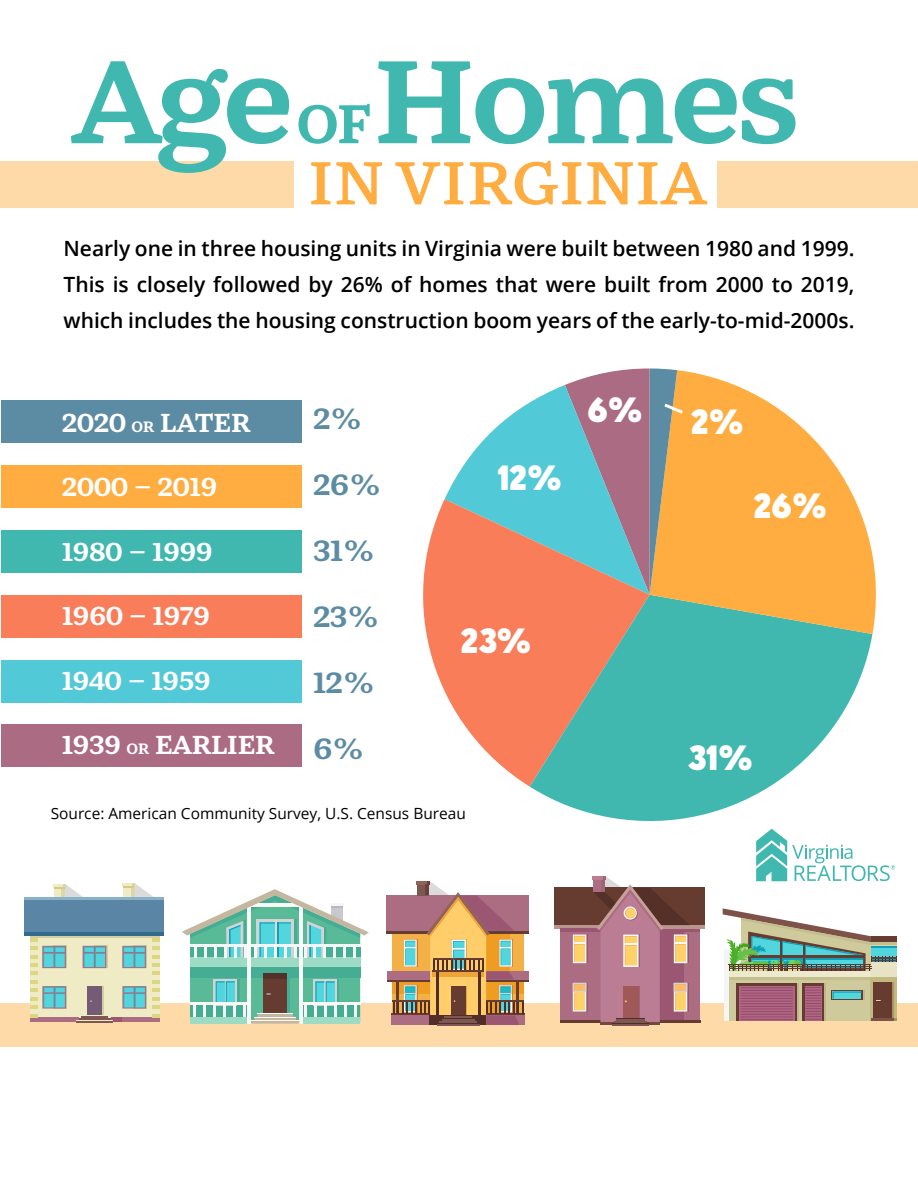
<style>
.page{position:relative;width:918px;height:1188px;background:#fff}
.page>*{position:absolute;margin:0;border:0;box-sizing:border-box;transform-origin:0 0}
.t1{font:700 128.7px "Mala";letter-spacing:-.04em;color:#40b8b0}
.t2{font:600 66.3px "Mala";color:#ffad40}
.t3{font:39.3px "Filicudi Solid";letter-spacing:-.03em;color:#fff}
.t4{font:700 32.1px/65.8px "Mala";letter-spacing:-.02em;color:#5c8ca3}
.t5{font:700 28.5px "Mala";letter-spacing:-.02em;color:#fff}
.t6{font:600 21px/36px "Open Sans";color:#000;text-align:justify}
.t7{font:15.45px "Open Sans";color:#000}
.s1{font-size:59.7px}
.s2{font-size:16.5px}
</style>
<div class="page">
<div style="left:0;top:161px;width:294px;height:46px;background:#ffdaa9"></div>
<div style="left:0;top:1003px;width:918px;height:46px;background:#ffdaa9"></div>
<div style="left:718px;top:161px;width:200px;height:46px;background:#ffdaa9"></div>
<svg style="left:423px;top:499px;width:107px;height:288px;fill:#fa7d59"></svg>
<svg style="left:530px;top:595px;width:342px;height:234px;fill:#40b8b0"></svg>
<svg style="left:650px;top:371px;width:226px;height:263px;fill:#ffad40"></svg>
<svg style="left:445px;top:368px;width:241px;height:227px;background:#a8aca5"></svg>
<div style="left:1px;top:401px;width:300px;height:42px;background:#5c8ca3"></div>
<div style="left:1px;top:466px;width:300px;height:42px;background:#ffad40"></div>
<div style="left:1px;top:530px;width:300px;height:43px;background:#40b8b0"></div>
<div style="left:1px;top:595px;width:300px;height:42px;background:#fa7d59"></div>
<div style="left:1px;top:660px;width:300px;height:42px;background:#52c9d6"></div>
<div style="left:1px;top:725px;width:300px;height:42px;background:#ab6b82"></div>
<svg style="left:182px;top:889px;width:187px;height:135px"></svg>
<div style="left:392px;top:982px;width:132px;height:11px;background:#ef9c22"></div>
<div style="left:391px;top:1015px;width:133px;height:10px;background:#ac6c82"></div>
<hr style="left:391px;top:1013px;width:133px;height:2px;background:#663c31">
<div style="left:386px;top:895px;width:143px;height:36px;background:#ac6c82"></div>
<div style="left:387px;top:971px;width:142px;height:11px;background:#663c31"></div>
<div style="left:387px;top:971px;width:142px;height:9px;background:#ac6c82"></div>
<hr style="left:486px;top:1001px;width:38px;height:1px;background:#663c31">
<hr style="left:392px;top:1001px;width:38px;height:1px;background:#663c31">
<svg style="left:393px;top:881px;width:130px;height:144px"></svg>
<div style="left:560px;top:928px;width:140px;height:93px;background:#ac6c82"></div>
<hr style="left:660px;top:928px;width:40px;height:4px;background:#9b5771">
<hr style="left:560px;top:1021px;width:141px;height:2px;background:#663c31">
<hr style="left:554px;top:925px;width:151px;height:4px;background:#ba9590">
<div style="left:554px;top:888px;width:151px;height:37px;background:#663c31"></div>
<hr style="left:560px;top:928px;width:41px;height:4px;background:#9b5771">
<div style="left:573px;top:934px;width:15px;height:29px;background:#c097a7"></div>
<svg style="left:586px;top:983px;width:2px;height:29px"></svg>
<svg style="left:573px;top:983px;width:13px;height:29px"></svg>
<svg style="left:573px;top:934px;width:13px;height:29px"></svg>
<hr style="left:592px;top:876px;width:14px;height:4px;background:#ba7d94">
<svg style="left:593px;top:876px;width:97px;height:149px"></svg>
<svg style="left:53px;top:884px;width:30px;height:13px"></svg>
<hr style="left:122px;top:883px;width:13px;height:4px;background:#efecc5">
<svg style="left:123px;top:883px;width:30px;height:14px"></svg>
<div style="left:30px;top:934px;width:129px;height:87px;background:#efecc5"></div>
<hr style="left:30px;top:935px;width:129px;height:3px;background:#d2ce9e">
<div style="left:30px;top:1017px;width:129px;height:5px;background:#ac6c82"></div>
<div style="left:24px;top:898px;width:140px;height:37px;background:#326b8e"></div>
<div style="left:24px;top:897px;width:140px;height:35px;background:#5b85a5"></div>
<div style="left:88px;top:986px;width:15px;height:30px;background:#d2ce9e"></div>
<div style="left:88px;top:986px;width:14px;height:30px;background:#745c77"></div>
<div style="left:53px;top:946px;width:14px;height:22px;background:#d2ce9e"></div>
<div style="left:54px;top:986px;width:13px;height:23px;background:#ccbf99"></div>
<div style="left:99px;top:1017px;width:23px;height:5px;background:#9b5771"></div>
<hr style="left:81px;top:1015px;width:27px;height:3px;background:#efecc5">
<hr style="left:76px;top:1020px;width:37px;height:3px;background:#efecc5">
<hr style="left:81px;top:1016px;width:27px;height:2px;background:#7f5752">
<hr style="left:79px;top:1018px;width:32px;height:2px;background:#7f5752">
<hr style="left:76px;top:1021px;width:37px;height:2px;background:#7f5752">
<div style="left:134px;top:946px;width:13px;height:22px;background:#d2ce9e"></div>
<svg style="left:122px;top:946px;width:24px;height:22px"></svg>
<div style="left:134px;top:986px;width:13px;height:23px;background:#cbbd99"></div>
<svg style="left:122px;top:986px;width:24px;height:23px"></svg>
<div style="left:94px;top:946px;width:13px;height:22px;background:#c4ab94"></div>
<svg style="left:83px;top:946px;width:23px;height:22px"></svg>
<hr style="left:24px;top:897px;width:140px;height:3px;background:#89b1c9">
<svg style="left:30px;top:938px;width:36px;height:79px"></svg>
<svg style="left:152px;top:938px;width:7px;height:3px"></svg>
<svg style="left:152px;top:947px;width:7px;height:70px"></svg>
<div style="left:727px;top:971px;width:144px;height:50px;background:#ceca9b"></div>
<div style="left:727px;top:971px;width:144px;height:6px;background:#ede9cc"></div>
<hr style="left:725px;top:949px;width:4px;height:72px;background:#f5f5f5">
<div style="left:736px;top:983px;width:61px;height:38px;background:#663c31"></div>
<div style="left:802px;top:983px;width:22px;height:38px;background:#663c31"></div>
<div style="left:739px;top:986px;width:55px;height:35px;background:#b26685"></div>
<hr style="left:741px;top:987px;width:52px;height:1px;background:#8e4a66">
<hr style="left:741px;top:990px;width:52px;height:1px;background:#8e4a66">
<hr style="left:741px;top:993px;width:52px;height:1px;background:#8e4a66">
<hr style="left:741px;top:995px;width:52px;height:1px;background:#8e4a66">
<hr style="left:741px;top:998px;width:52px;height:1px;background:#8e4a66">
<hr style="left:741px;top:1001px;width:52px;height:1px;background:#8e4a66">
<hr style="left:741px;top:1003px;width:52px;height:1px;background:#8e4a66">
<hr style="left:741px;top:1006px;width:52px;height:1px;background:#8e4a66">
<hr style="left:741px;top:1009px;width:52px;height:1px;background:#8e4a66">
<hr style="left:741px;top:1011px;width:52px;height:1px;background:#8e4a66">
<hr style="left:741px;top:1014px;width:52px;height:1px;background:#8e4a66">
<hr style="left:741px;top:1017px;width:52px;height:1px;background:#8e4a66">
<hr style="left:741px;top:1019px;width:52px;height:1px;background:#8e4a66">
<div style="left:805px;top:986px;width:17px;height:35px;background:#b26685"></div>
<svg style="left:805px;top:987px;width:16px;height:33px"></svg>
<hr style="left:729px;top:977px;width:142px;height:3px;background:#c4bf90">
<hr style="left:797px;top:983px;width:2px;height:38px;background:#c1b48f">
<hr style="left:824px;top:983px;width:2px;height:38px;background:#c1b48f">
<div style="left:871px;top:962px;width:26px;height:15px;background:#e8e3c4"></div>
<div style="left:870px;top:977px;width:27px;height:44px;background:linear-gradient(to bottom,#c1b980,#c1b980)"></div>
<hr style="left:892px;top:983px;width:2px;height:38px;background:#aa9361">
<div style="left:874px;top:983px;width:18px;height:38px;background:#663c31"></div>
<hr style="left:872px;top:1018px;width:23px;height:3px;background:#7f5249">
<svg style="left:723px;top:908px;width:174px;height:63px"></svg>
<hr style="left:729px;top:964px;width:142px;height:1px;background:#663c31">
<hr style="left:729px;top:968px;width:142px;height:1px;background:#663c31">
<hr style="left:729px;top:967px;width:142px;height:1px;background:#663c31">
<div style="left:831px;top:990px;width:34px;height:10px;background:#c1b48f"></div>
<svg style="left:831px;top:990px;width:32px;height:10px"></svg>
<svg style="left:833px;top:992px;width:28px;height:7px"></svg>
<div style="left:0;top:1048px;width:918px;height:140px;background:#fff"></div>
<svg style="left:756px;top:829px;width:139px;height:52px"></svg>
<h1 class="t1" style="left:72px;top:24px;width:729px">Age <span class="s1">OF</span> Homes</h1>
<h2 class="t2" style="left:308px;top:143px;width:400px">IN VIRGINIA</h2>
<p class="t6" style="left:64px;top:230px;width:792px">Nearly one in three housing units in Virginia were built between 1980 and 1999.<br>This is closely followed by 26% of homes that were built from 2000 to 2019, which includes the housing construction boom years of the early-to-mid-2000s.</p>
<h3 class="t5" style="left:62px;top:405px;width:190px">2020 <span class="s2">OR</span> LATER</h3>
<h3 class="t5" style="left:62px;top:470px;width:157px">2000 – 2019</h3>
<h3 class="t5" style="left:62px;top:534px;width:153px">1980 – 1999</h3>
<h3 class="t5" style="left:62px;top:599px;width:150px">1960 – 1979</h3>
<h3 class="t5" style="left:62px;top:663px;width:151px">1940 – 1959</h3>
<h3 class="t5" style="left:62px;top:728px;width:215px">1939 <span class="s2">OR</span> EARLIER</h3>
<h3 class="t4" style="left:313px;top:385px;width:70px">2%<br>26%<br>31%<br>23%<br>12%<br>6%</h3>
<h3 class="t3" style="left:496px;top:454px;width:68px">12%</h3>
<h3 class="t3" style="left:460px;top:618px;width:73px">23%</h3>
<p class="t7" style="left:51px;top:803px;width:417px">Source: American Community Survey, U.S. Census Bureau</p>
<h3 class="t3" style="left:587px;top:393px;width:159px">6% 2%</h3>
<h3 class="t3" style="left:753px;top:483px;width:76px">26%</h3>
<h3 class="t3" style="left:687px;top:735px;width:68px">31%</h3>
</div>
